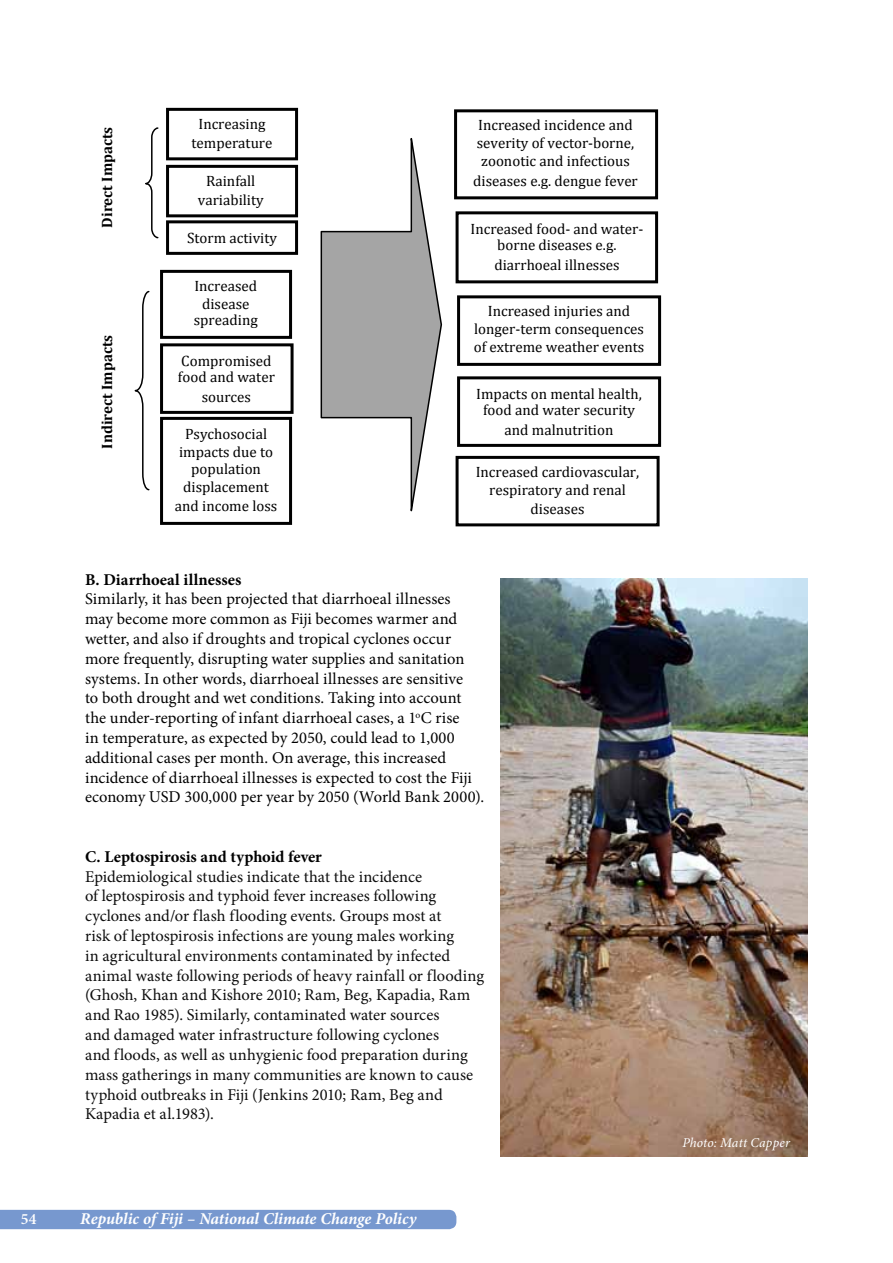
<style>
.page{position:relative;width:893px;height:1263px;background:#fff}
.page>*{position:absolute;margin:0;border:0;box-sizing:border-box;transform-origin:0 0}
.t1{font:16.5px/19.8px "Minion Pro";color:#0d0d0d}
.t2{font:16.5px/19.8px "Minion Pro";letter-spacing:.005em;color:#000}
.t3{font:700 16.5px "Minion Pro";color:#000}
.t4{font:italic 700 16.5px "Minion Pro";letter-spacing:-.005em;color:#fff}
.t5{font:600 15.75px "Minion Pro";color:#fff}
.t6{font:15px/18px "Cambria";color:#000;text-align:center}
.t7{font:700 15px "Cambria";color:#000}
.t8{font:italic 13.5px "Minion Pro";letter-spacing:.01em;color:#fff}
</style>
<div class="page">
<div style="left:0;top:1210px;width:456px;height:19px;background:#7798cf"></div>
<div style="left:166px;top:108px;width:132px;height:52px;border:3px solid #000"></div>
<div style="left:166px;top:165px;width:132px;height:52px;border:3px solid #000"></div>
<div style="left:166px;top:220px;width:132px;height:35px;border:3px solid #000"></div>
<div style="left:160px;top:270px;width:132px;height:69px;border:3px solid #000"></div>
<div style="left:160px;top:343px;width:134px;height:71px;border:3px solid #000"></div>
<div style="left:160px;top:417px;width:132px;height:108px;border:3px solid #000"></div>
<div style="left:456px;top:211px;width:202px;height:72px;border:3px solid #000"></div>
<div style="left:457px;top:376px;width:204px;height:71px;border:3px solid #000"></div>
<div style="left:454px;top:109px;width:204px;height:90px;border:3px solid #000"></div>
<div style="left:457px;top:295px;width:204px;height:71px;border:3px solid #000"></div>
<div style="left:456px;top:456px;width:204px;height:70px;border:3px solid #000"></div>
<svg style="left:320px;top:138px;width:123px;height:374px;fill:#a5a5a5"></svg>
<svg style="left:145px;top:127px;width:14px;height:112px"></svg>
<svg style="left:134px;top:290px;width:16px;height:201px"></svg>
<img style="left:500px;top:578px;width:308px;height:579px">
<p class="t7" style="left:98px;top:228px;width:103px;rotate:-90deg">Direct Impacts</p>
<p class="t7" style="left:98px;top:449px;width:115px;rotate:-90deg">Indirect Impacts</p>
<p class="t6" style="left:192px;top:114px;width:82px;line-height:19.5px">Increasing temperature</p>
<p class="t6" style="left:198px;top:171px;width:67px;line-height:19.5px">Rainfall variability</p>
<p class="t6" style="left:187px;top:229px;width:91px">Storm activity</p>
<p class="t6" style="left:194px;top:277px;width:64px">Increased disease</p>
<p class="t6" style="left:194px;top:311px;width:65px">spreading</p>
<p class="t6" style="left:178px;top:352px;width:99px;line-height:16.5px;text-align:left">Compromised food and water</p>
<p class="t6" style="left:202px;top:388px;width:51px">sources</p>
<p class="t6" style="left:179px;top:425px;width:96px">Psychosocial impacts due to</p>
<p class="t6" style="left:183px;top:460px;width:87px">population displacement</p>
<p class="t6" style="left:175px;top:497px;width:104px">and income loss</p>
<p class="t6" style="left:477px;top:116px;width:159px">Increased incidence and severity of vector--‐borne, zoonotic and infectious</p>
<p class="t6" style="left:473px;top:172px;width:166px">diseases e.g. dengue fever</p>
<p class="t6" style="left:470px;top:220px;width:174px;line-height:16.5px">Increased food--‐ and water--‐ borne diseases e.g.</p>
<p class="t6" style="left:494px;top:256px;width:127px">diarrhoeal illnesses</p>
<p class="t6" style="left:474px;top:302px;width:172px">Increased injuries and longer--‐term consequences of extreme weather events</p>
<p class="t6" style="left:476px;top:385px;width:167px;line-height:16.5px">Impacts on mental health, food and water security</p>
<p class="t6" style="left:505px;top:421px;width:110px">and malnutrition</p>
<p class="t6" style="left:476px;top:463px;width:165px">Increased cardiovascular, respiratory and renal</p>
<p class="t6" style="left:531px;top:500px;width:55px">diseases</p>
<p class="t3" style="left:85px;top:568px;width:158px">B. Diarrhoeal illnesses</p>
<p class="t2" style="left:85px;top:589px;width:401px">Similarly, it has been projected that diarrhoeal illnesses<br>may become more common as Fiji becomes warmer and wetter, and also if droughts and tropical cyclones occur more frequently, disrupting water supplies and sanitation systems. In other words, diarrhoeal illnesses are sensitive<br>to both drought and wet conditions. Taking into account the under-reporting of infant diarrhoeal cases, a 1<sup>o</sup>C rise<br>in temperature, as expected by 2050, could lead to 1,000 additional cases per month. On average, this increased incidence of diarrhoeal illnesses is expected to cost the Fiji economy USD 300,000 per year by 2050 (World Bank 2000).</p>
<p class="t3" style="left:85px;top:845px;width:238px">C. Leptospirosis and typhoid fever</p>
<p class="t1" style="left:85px;top:866px;width:401px">Epidemiological studies indicate that the incidence<br>of leptospirosis and typhoid fever increases following cyclones and/or flash flooding events. Groups most at<br>risk of leptospirosis infections are young males working<br>in agricultural environments contaminated by infected animal waste following periods of heavy rainfall or flooding (Ghosh, Khan and Kishore 2010; Ram, Beg, Kapadia, Ram and Rao 1985). Similarly, contaminated water sources<br>and damaged water infrastructure following cyclones<br>and floods, as well as unhygienic food preparation during mass gatherings in many communities are known to cause typhoid outbreaks in Fiji (Jenkins 2010; Ram, Beg and Kapadia et al.1983).</p>
<p class="t5" style="left:21px;top:1208px;width:17px">54</p>
<p class="t4" style="left:80px;top:1207px;width:338px">Republic of Fiji – National Climate Change Policy</p>
<p class="t8" style="left:682px;top:1133px;width:109px">Photo: Matt Capper</p>
</div>
